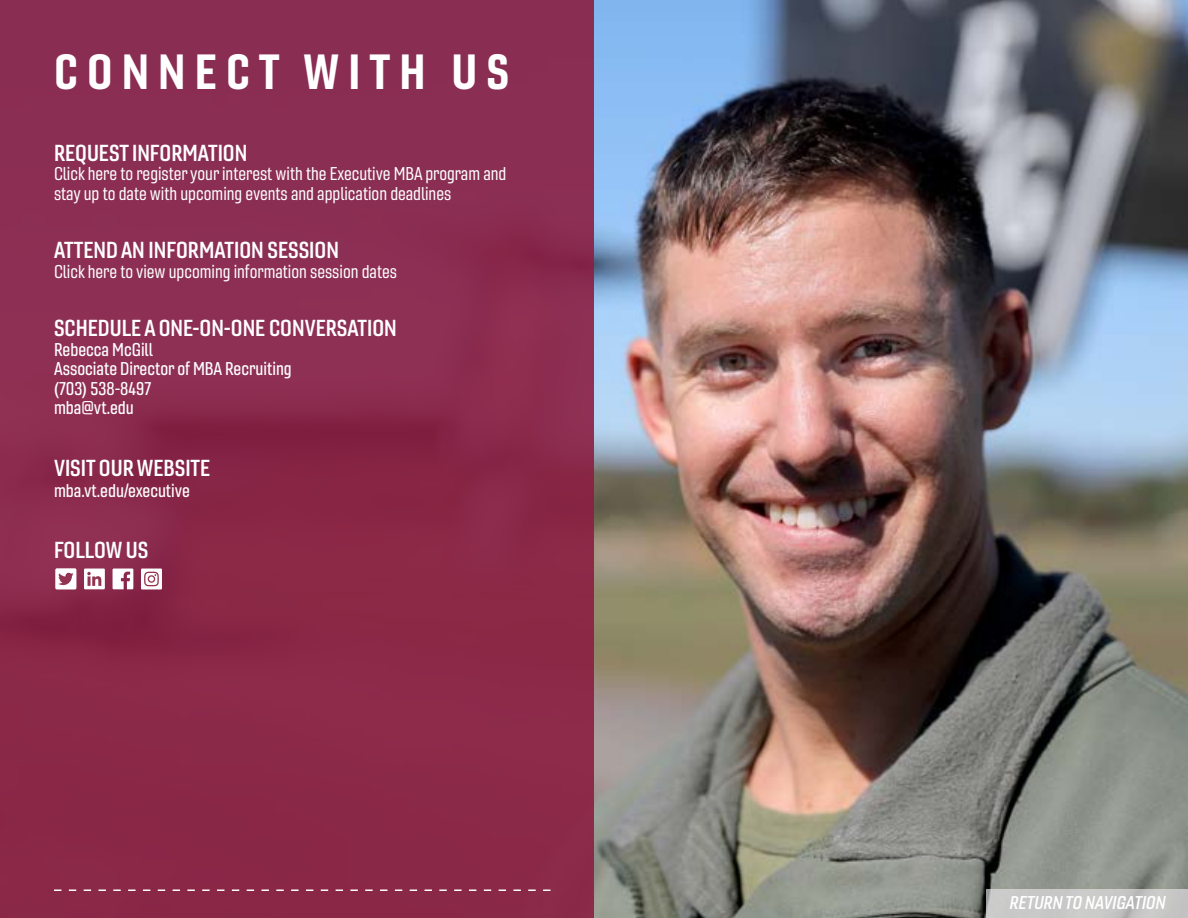
<style>
.page{position:relative;width:1188px;height:918px;background:#fff}
.page>*{position:absolute;margin:0;border:0;box-sizing:border-box;transform-origin:0 0}
.t1{font:48px "Gineso Con Bol";letter-spacing:.19em;color:#fff}
.t2{font:22.5px "Gineso Con Dem";color:#fff}
.t3{font:18px/19.5px "Gineso Con Reg";color:#fff}
.t4{font:18px/19.5px "Gineso Con Med";color:#fff}
.t5{font:18px "Gineso Con Dem It";color:#fff}
</style>
<div class="page">
<img style="left:594px;top:0;width:594px;height:918px">
<div style="left:0;top:0;width:594px;height:918px;background:#8b2b4b"></div>
<svg style="left:54px;top:890px;width:496px;height:1px"></svg>
<div style="left:986px;top:890px;width:202px;height:28px;background:#c9c8c9"></div>
<svg style="left:56px;top:569px;width:20px;height:20px"></svg>
<svg style="left:113px;top:569px;width:20px;height:20px"></svg>
<svg style="left:84px;top:569px;width:21px;height:20px"></svg>
<svg style="left:141px;top:569px;width:21px;height:21px"></svg>
<h1 class="t1" style="left:54px;top:40px;width:457px">CONNECT WITH US</h1>
<p class="t2" style="left:54px;top:138px;width:195px">REQUEST INFORMATION</p>
<p class="t3" style="left:54px;top:164px;width:454px">Click here to register your interest with the Executive MBA program and stay up to date with upcoming events and application deadlines</p>
<p class="t2" style="left:54px;top:236px;width:286px">ATTEND AN INFORMATION SESSION</p>
<p class="t3" style="left:54px;top:261px;width:345px">Click here to view upcoming information session dates</p>
<p class="t2" style="left:54px;top:314px;width:344px">SCHEDULE A ONE-ON-ONE CONVERSATION</p>
<p class="t4" style="left:54px;top:339px;width:239px">Rebecca McGill<br>Associate Director of MBA Recruiting (703) 538-8497<br>mba@vt.edu</p>
<p class="t2" style="left:54px;top:453px;width:158px">VISIT OUR WEBSITE</p>
<p class="t4" style="left:54px;top:480px;width:137px">mba.vt.edu/executive</p>
<p class="t2" style="left:54px;top:536px;width:96px">FOLLOW US</p>
<p class="t5" style="left:1010px;top:892px;width:157px">RETURN TO NAVIGATION</p>
</div>
